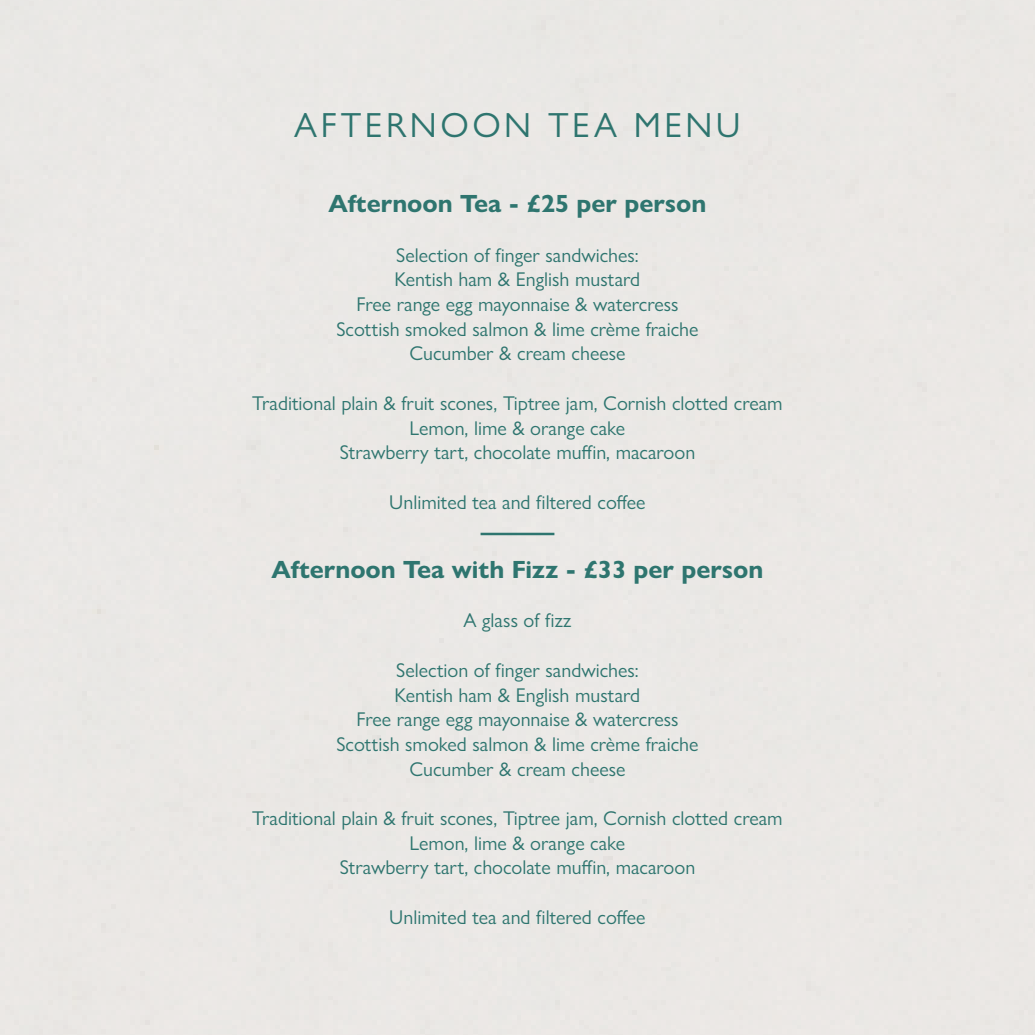
<style>
.page{position:relative;width:1035px;height:1035px;background:#fff}
.page>*{position:absolute;margin:0;border:0;box-sizing:border-box;transform-origin:0 0}
.t1{font:35px "Gill Sans Nova";letter-spacing:.1em;color:#2e756f}
.t2{font:700 25px "Gill Sans Nova";color:#2e756f}
.t3{font:20px "Gill Sans Nova";color:#2e756f}
</style>
<div class="page">
<hr style="left:480px;top:533px;width:74px;height:2px;background:#2e756f">
<p class="t1" style="left:294px;top:104px;width:448px">AFTERNOON TEA MENU</p>
<p class="t2" style="left:328px;top:188px;width:379px">Afternoon Tea - £25 per person</p>
<p class="t3" style="left:396px;top:243px;width:244px">Selection of finger sandwiches:</p>
<p class="t3" style="left:395px;top:267px;width:247px">Kentish ham &amp; English mustard</p>
<p class="t3" style="left:356px;top:292px;width:324px">Free range egg mayonnaise &amp; watercress</p>
<p class="t3" style="left:336px;top:317px;width:364px">Scottish smoked salmon &amp; lime crème fraiche</p>
<p class="t3" style="left:409px;top:341px;width:217px">Cucumber &amp; cream cheese</p>
<p class="t3" style="left:252px;top:391px;width:532px">Traditional plain &amp; fruit scones, Tiptree jam, Cornish clotted cream</p>
<p class="t3" style="left:410px;top:415px;width:217px">Lemon, lime &amp; orange cake</p>
<p class="t3" style="left:340px;top:440px;width:357px">Strawberry tart, chocolate muffin, macaroon</p>
<p class="t3" style="left:389px;top:489px;width:258px">Unlimited tea and filtered coffee</p>
<p class="t2" style="left:271px;top:554px;width:493px">Afternoon Tea with Fizz - £33 per person</p>
<p class="t3" style="left:463px;top:608px;width:109px">A glass of fizz</p>
<p class="t3" style="left:396px;top:658px;width:244px">Selection of finger sandwiches:</p>
<p class="t3" style="left:395px;top:682px;width:247px">Kentish ham &amp; English mustard</p>
<p class="t3" style="left:356px;top:707px;width:324px">Free range egg mayonnaise &amp; watercress</p>
<p class="t3" style="left:336px;top:732px;width:364px">Scottish smoked salmon &amp; lime crème fraiche</p>
<p class="t3" style="left:409px;top:756px;width:217px">Cucumber &amp; cream cheese</p>
<p class="t3" style="left:252px;top:806px;width:532px">Traditional plain &amp; fruit scones, Tiptree jam, Cornish clotted cream</p>
<p class="t3" style="left:410px;top:830px;width:217px">Lemon, lime &amp; orange cake</p>
<p class="t3" style="left:340px;top:855px;width:357px">Strawberry tart, chocolate muffin, macaroon</p>
<p class="t3" style="left:389px;top:904px;width:258px">Unlimited tea and filtered coffee</p>
</div>
